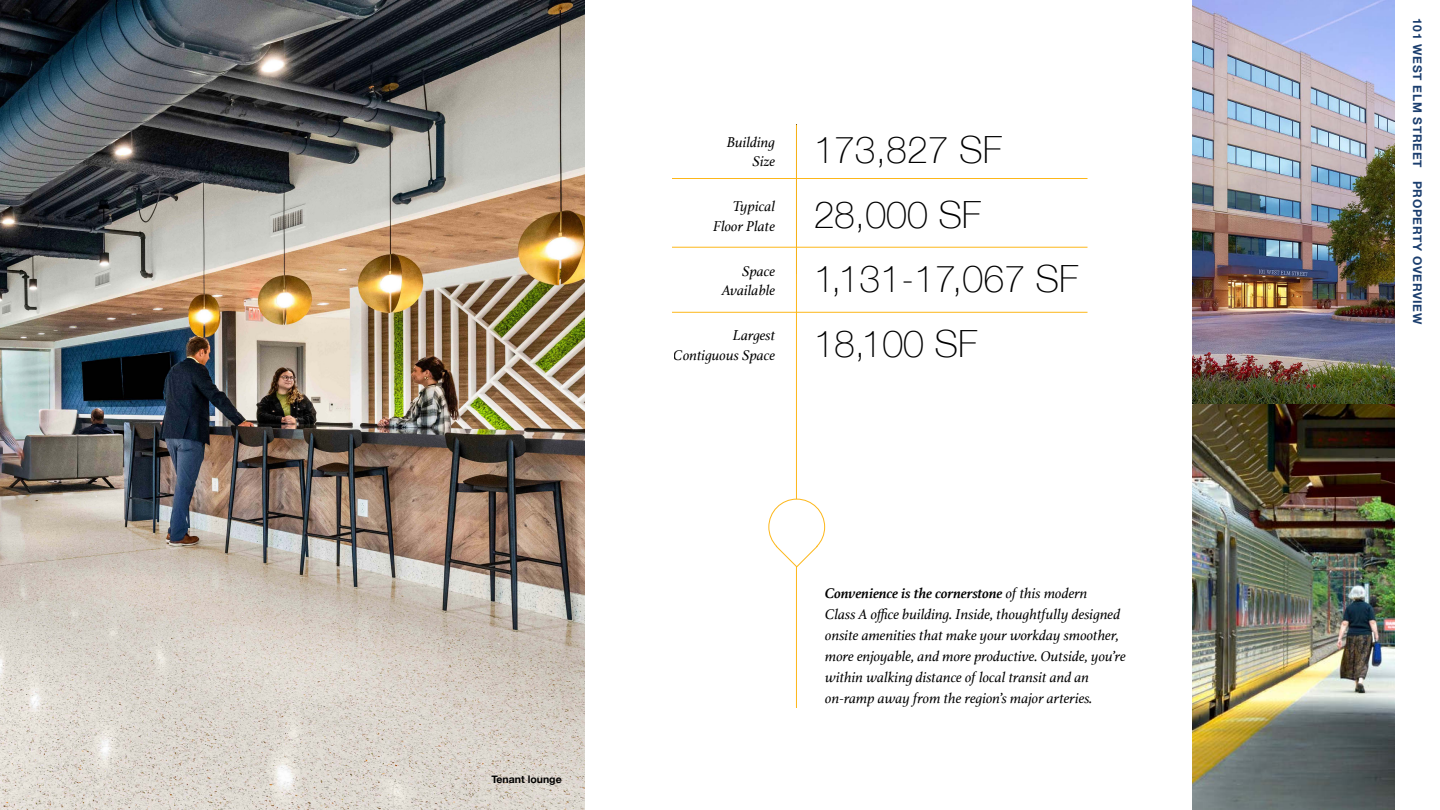
<style>
.page{position:relative;width:1440px;height:810px;background:#fff}
.page>*{position:absolute;margin:0;border:0;box-sizing:border-box;transform-origin:0 0}
.t1{font:100 37.5px/64.5px "Helvetica Neue";color:#000}
.t2{font:italic 15px/21px "Athelas";color:#000;text-align:right}
.t3{font:700 12px "Helvetica Neue";letter-spacing:.06em;color:#1b3e6e}
.t4{font:700 10.5px "Helvetica Neue";color:#000}
.s1{font-weight:700}
</style>
<div class="page">
<img style="left:0;top:0;width:585px;height:810px">
<img style="left:1192px;top:0;width:203px;height:810px">
<hr style="left:796px;top:124px;width:1px;height:584px;background:#fdb71a">
<svg style="left:768px;top:498px;width:57px;height:69px"></svg>
<hr style="left:672px;top:178px;width:416px;height:1px;background:#fdb71a">
<hr style="left:672px;top:247px;width:416px;height:1px;background:#fdb71a">
<hr style="left:672px;top:312px;width:416px;height:1px;background:#fdb71a">
<p class="t4" style="left:491px;top:771px;width:72px">Tenant lounge</p>
<p class="t2" style="left:727px;top:132px;width:50px;line-height:19.5px">Building<br>Size</p>
<p class="t2" style="left:713px;top:196px;width:63px;line-height:19.5px">Typical<br>Floor Plate</p>
<p class="t2" style="left:722px;top:261px;width:55px;line-height:19.5px">Space<br>Available</p>
<p class="t2" style="left:674px;top:325px;width:103px;line-height:19.5px">Largest<br>Contiguous Space</p>
<h1 class="t1" style="left:813px;top:116px;width:267px">173,827 SF<br>28,000 SF<br>1,131-17,067 SF<br>18,100 SF</h1>
<p class="t2" style="left:825px;top:583px;width:302px;text-align:left"><span class="s1">Convenience is the cornerstone</span> of this modern<br>Class A office building. Inside, thoughtfully designed onsite amenities that make your workday smoother, more enjoyable, and more productive. Outside, you’re within walking distance of local transit and an on-ramp away from the region’s major arteries.</p>
<p class="t3" style="left:1427px;top:18px;width:308px;rotate:90deg">101 WEST ELM STREET PROPERTY OVERVIEW</p>
</div>
